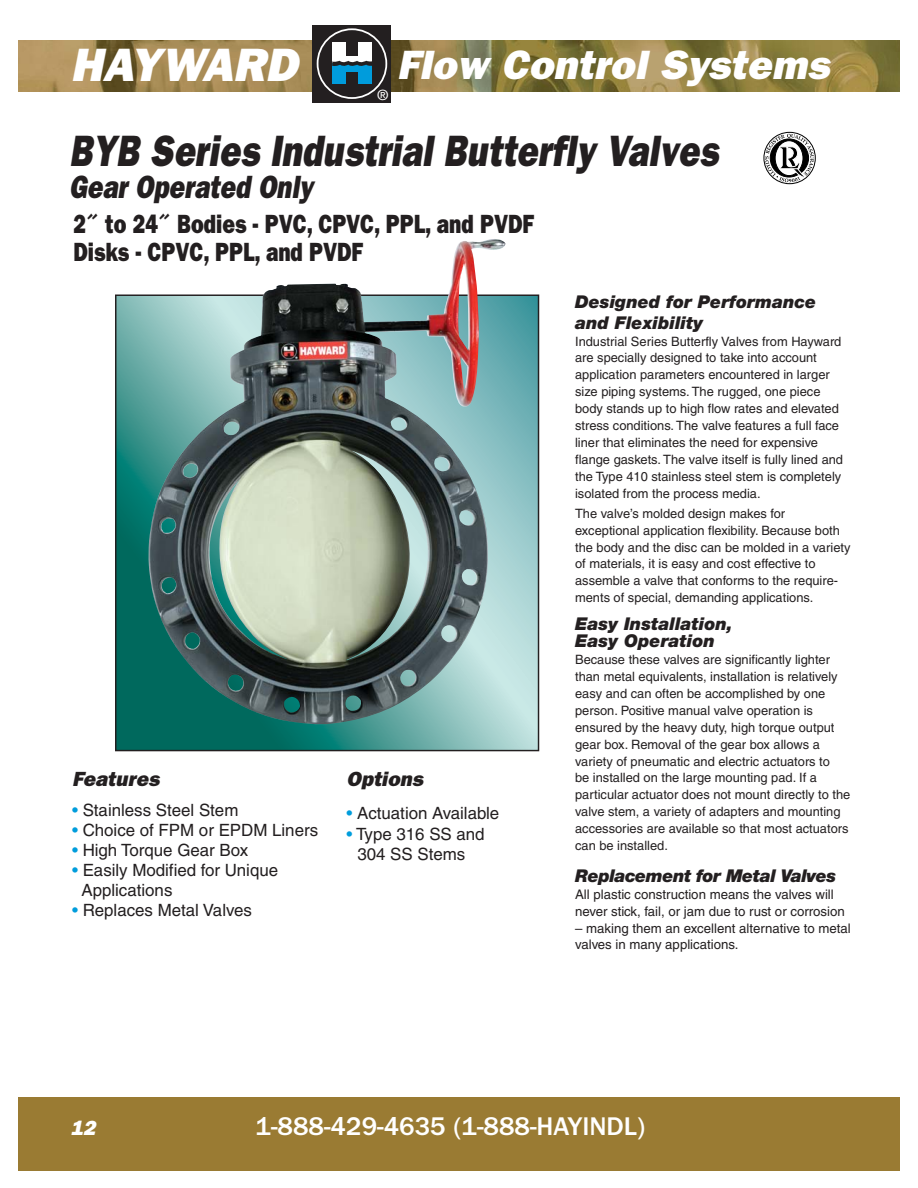
<style>
.page{position:relative;width:918px;height:1188px;background:#fff}
.page>*{position:absolute;margin:0;border:0;box-sizing:border-box;transform-origin:0 0}
.t1{font:italic 800 47.1px "Franklin Gothic";letter-spacing:-.025em;color:#fff}
.t2{font:italic 800 44.1px "Franklin Gothic";color:#231f20;scale:.8 1}
.t3{font:italic 800 41.1px "Franklin Gothic";color:#fff}
.t4{font:italic 800 32.4px "Franklin Gothic";color:#231f20;scale:.8 1}
.t5{font:800 26.4px/27.9px "Franklin Gothic";color:#231f20;scale:.8 1}
.t6{font:500 26.4px "Franklin Gothic";color:#fff}
.t7{font:italic 800 20.55px "Franklin Gothic";color:#231f20}
.t8{font:italic 800 20.55px "Franklin Gothic";color:#fff}
.t9{font:italic 900 17.7px/20.5px "Helvetica Neue";color:#231f20}
.t10{font:italic 900 17.7px "Helvetica Neue";letter-spacing:-.025em;color:#231f20}
.t11{font:16.95px/19.8px "Helvetica";color:#231f20}
.t12{font:500 14.25px "Helvetica Neue";color:#fff}
.t13{font:13.2px/17px "Helvetica";color:#231f20}
.t14{font:12.9px/17px "Helvetica";color:#231f20}
.s1{color:#009ddc}
</style>
<div class="page">
<svg style="left:18px;top:40px;width:882px;height:1px"></svg>
<img style="left:18px;top:41px;width:882px;height:51px">
<div style="left:18px;top:1097px;width:882px;height:73px;background:#9a7b33"></div>
<svg style="left:117px;top:297px;width:420px;height:452px;background:#43958e"></svg>
<svg style="left:506px;top:297px;width:31px;height:281px;background:#76b5b9"></svg>
<img style="left:148px;top:239px;width:358px;height:485px">
<svg style="left:765px;top:134px;width:49px;height:48px"></svg>
<div style="left:764px;top:132px;width:52px;height:52px;border:1px solid #000;border-radius:50%"></div>
<div style="left:312px;top:25px;width:79px;height:78px;background:#231f20"></div>
<div style="left:317px;top:28px;width:70px;height:71px;border:2px solid #fff;border-radius:50%"></div>
<div style="left:332px;top:43px;width:14px;height:41px;background:#fff"></div>
<div style="left:359px;top:43px;width:13px;height:41px;background:#fff"></div>
<div style="left:346px;top:56px;width:13px;height:15px;background:#fff"></div>
<div style="left:359px;top:63px;width:13px;height:21px;background:#009cdc"></div>
<div style="left:332px;top:63px;width:14px;height:21px;background:#009cdc"></div>
<div style="left:346px;top:63px;width:13px;height:8px;background:#009cdc"></div>
<svg style="left:332px;top:61px;width:40px;height:5px"></svg>
<h1 class="t1" style="left:70px;top:49px;width:236px">HAYWARD</h1>
<h3 class="t3" style="left:397px;top:50px;width:441px">Flow Control Systems</h3>
<p class="t12" style="left:377px;top:90px;width:13px">®</p>
<h2 class="t2" style="left:69px;top:136px;width:820px">BYB Series Industrial Butterfly Valves</h2>
<h3 class="t4" style="left:69px;top:176px;width:307px">Gear Operated Only</h3>
<h3 class="t5" style="left:74px;top:212px;width:577px">2˝ to 24˝ Bodies - PVC, CPVC, PPL, and PVDF<br>Disks - CPVC, PPL, and PVDF</h3>
<h3 class="t7" style="left:72px;top:772px;width:92px">Features</h3>
<h3 class="t11" style="left:72px;top:802px;width:168px"><span class="s1">•</span> Stainless Steel Stem</h3>
<h3 class="t11" style="left:72px;top:822px;width:248px"><span class="s1">•</span> Choice of FPM or EPDM Liners</h3>
<h3 class="t11" style="left:72px;top:842px;width:178px"><span class="s1">•</span> High Torque Gear Box</h3>
<h3 class="t11" style="left:81px;top:862px;width:198px;text-indent:-9px"><span class="s1">•</span> Easily Modified for Unique<br>Applications</h3>
<h3 class="t11" style="left:72px;top:901px;width:181px"><span class="s1">•</span> Replaces Metal Valves</h3>
<h3 class="t7" style="left:347px;top:772px;width:81px">Options</h3>
<h3 class="t11" style="left:347px;top:805px;width:154px"><span class="s1">•</span> Actuation Available</h3>
<h3 class="t11" style="left:347px;top:825px;width:140px;line-height:20.2px;text-align:center"><span class="s1">•</span> Type 316 SS and<br>304 SS Stems</h3>
<h3 class="t9" style="left:575px;top:293px;width:243px">Designed for Performance and Flexibility</h3>
<p class="t14" style="left:575px;top:334px;width:269px">Industrial Series Butterfly Valves from Hayward are specially designed to take into account application parameters encountered in larger size piping systems. The rugged, one piece body stands up to high flow rates and elevated stress conditions. The valve features a full face liner that eliminates the need for expensive flange gaskets. The valve itself is fully lined and the Type 410 stainless steel stem is completely isolated from the process media.</p>
<p class="t14" style="left:575px;top:506px;width:277px">The valve’s molded design makes for exceptional application flexibility. Because both the body and the disc can be molded in a variety of materials, it is easy and cost effective to assemble a valve that conforms to the require&shy;ments of special, demanding applications.</p>
<h3 class="t9" style="left:575px;top:617px;width:159px;line-height:17px">Easy Installation,<br>Easy Operation</h3>
<p class="t14" style="left:575px;top:652px;width:277px">Because these valves are significantly lighter than metal equivalents, installation is relatively easy and can often be accomplished by one person. Positive manual valve operation is ensured by the heavy duty, high torque output gear box. Removal of the gear box allows a variety of pneumatic and electric actuators to<br>be installed on the large mounting pad. If a particular actuator does not mount directly to the valve stem, a variety of adapters and mounting accessories are available so that most actuators can be installed.</p>
<h3 class="t10" style="left:575px;top:869px;width:263px">Replacement for Metal Valves</h3>
<p class="t13" style="left:575px;top:887px;width:271px">All plastic construction means the valves will never stick, fail, or jam due to rust or corrosion</p>
<p class="t13" style="left:575px;top:921px;width:277px">– making them an excellent alternative to metal valves in many applications.</p>
<h3 class="t8" style="left:71px;top:1121px;width:30px">12</h3>
<h3 class="t6" style="left:256px;top:1117px;width:391px">1-888-429-4635 (1-888-HAYINDL)</h3>
</div>
